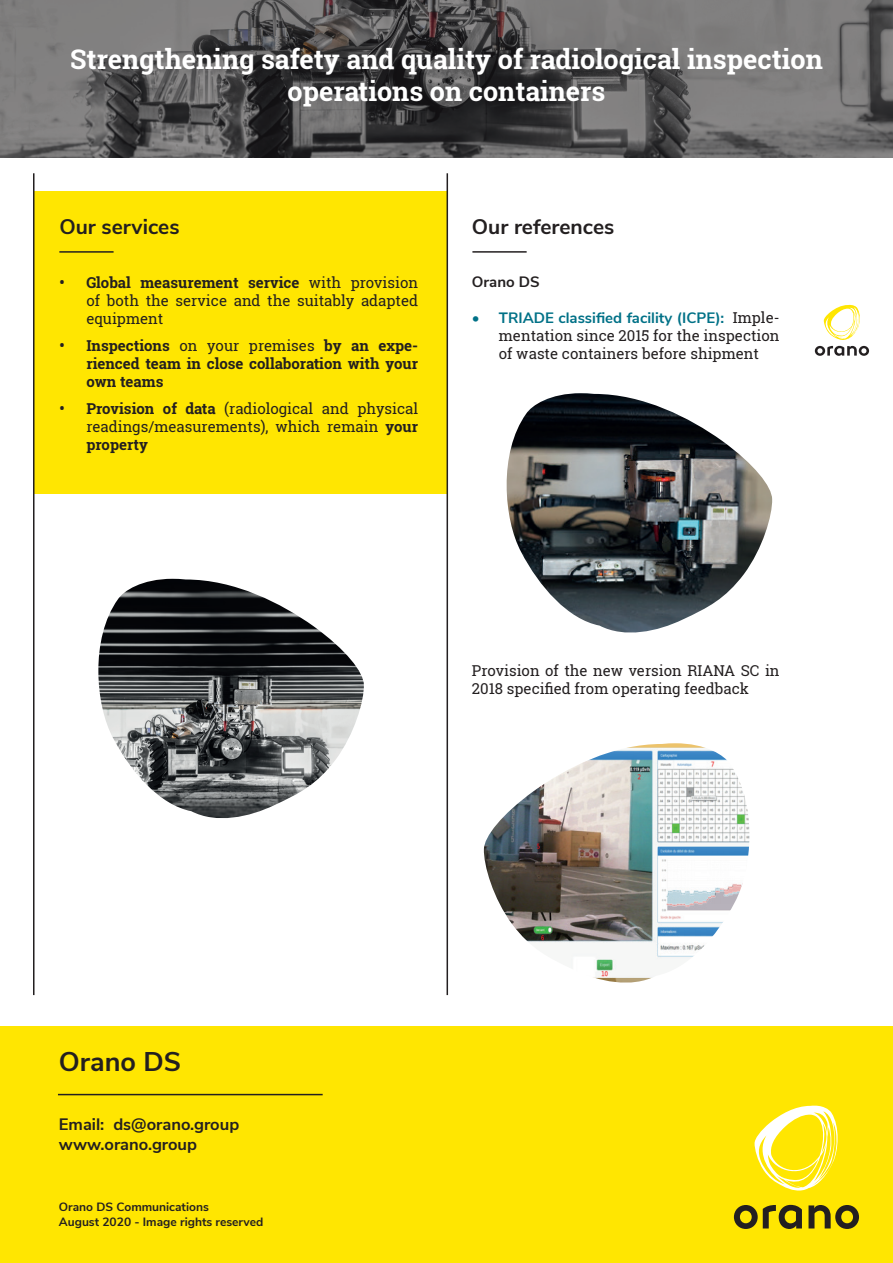
<style>
.page{position:relative;width:893px;height:1263px;background:#fff}
.page>*{position:absolute;margin:0;border:0;box-sizing:border-box;transform-origin:0 0}
.t1{font:700 27px/32.4px "Roboto Slab";color:#fff;text-align:center}
.t2{font:700 27px "Nunito Sans";color:#231f20}
.t3{font:700 21px "Nunito Sans";color:#231f20}
.t4{font:700 16.5px/19.8px "Nunito Sans";color:#231f20}
.t5{font:15px/18px "Roboto Slab";color:#231f20}
.t6{font:700 15px/18px "Roboto Slab";color:#231f20;text-align:justify}
.t7{font:700 15px "Nunito Sans";color:#007187}
.t8{font:700 15px "Nunito Sans";color:#231f20}
.t9{font:700 12px/14.4px "Nunito Sans";color:#231f20}
.s1{font-weight:700}
.s2{font-weight:400}
.s3{font-family:"Roboto Slab";font-weight:400;color:#231f20}
</style>
<div class="page">
<svg style="left:0;top:0;width:893px;height:157px;background:#5e5d5e"></svg>
<div style="left:0;top:1026px;width:893px;height:237px;background:#ffe601"></div>
<hr style="left:58px;top:1094px;width:265px;height:1px;background:#231f20">
<svg style="left:754px;top:1105px;width:84px;height:86px"></svg>
<svg style="left:808px;top:1205px;width:51px;height:24px"></svg>
<svg style="left:734px;top:1205px;width:68px;height:24px"></svg>
<hr style="left:472px;top:251px;width:55px;height:2px;background:#231f20">
<img style="left:483px;top:743px;width:267px;height:240px">
<div style="left:34px;top:192px;width:413px;height:302px;background:#ffe601"></div>
<hr style="left:59px;top:251px;width:55px;height:2px;background:#231f20">
<hr style="left:447px;top:173px;width:1px;height:822px;background:#231f20">
<hr style="left:33px;top:173px;width:2px;height:822px;background:#231f20">
<img style="left:98px;top:579px;width:266px;height:239px">
<img style="left:506px;top:393px;width:266px;height:240px">
<svg style="left:815px;top:304px;width:54px;height:52px"></svg>
<h1 class="t1" style="left:70px;top:42px;width:754px">Strengthening safety and quality of radiological inspection operations on containers</h1>
<h2 class="t3" style="left:59px;top:211px;width:122px">Our services</h2>
<h2 class="t3" style="left:472px;top:211px;width:144px">Our references</h2>
<p class="t5" style="left:86px;top:273px;width:333px;text-align:justify;text-indent:-27px"><span class="s1">• Global measurement service</span> with provision of both the service and the suitably adapted equipment</p>
<p class="t6" style="left:86px;top:336px;width:333px;text-indent:-27px">• Inspections <span class="s2">on your premises</span> by an expe&shy;rienced team in close collaboration with your own teams</p>
<p class="t5" style="left:86px;top:399px;width:333px;text-align:justify;text-indent:-27px"><span class="s1">• Provision of data</span> (radiological and physical readings/measurements), which remain <span class="s1">your property</span></p>
<p class="t8" style="left:472px;top:271px;width:69px">Orano DS</p>
<p class="t7" style="left:472px;top:307px;width:309px">• TRIADE classified facility (ICPE): <span class="s3">Imple-</span></p>
<p class="t5" style="left:499px;top:326px;width:282px">mentation since 2015 for the inspection of waste containers before shipment</p>
<p class="t5" style="left:472px;top:661px;width:309px">Provision of the new version RIANA SC in<br>2018 specified from operating feedback</p>
<h1 class="t2" style="left:59px;top:1042px;width:124px">Orano DS</h1>
<p class="t4" style="left:59px;top:1114px;width:182px">Email: ds@orano.group www.orano.group</p>
<p class="t9" style="left:59px;top:1199px;width:206px">Orano DS Communications<br>August 2020 - Image rights reserved</p>
</div>
